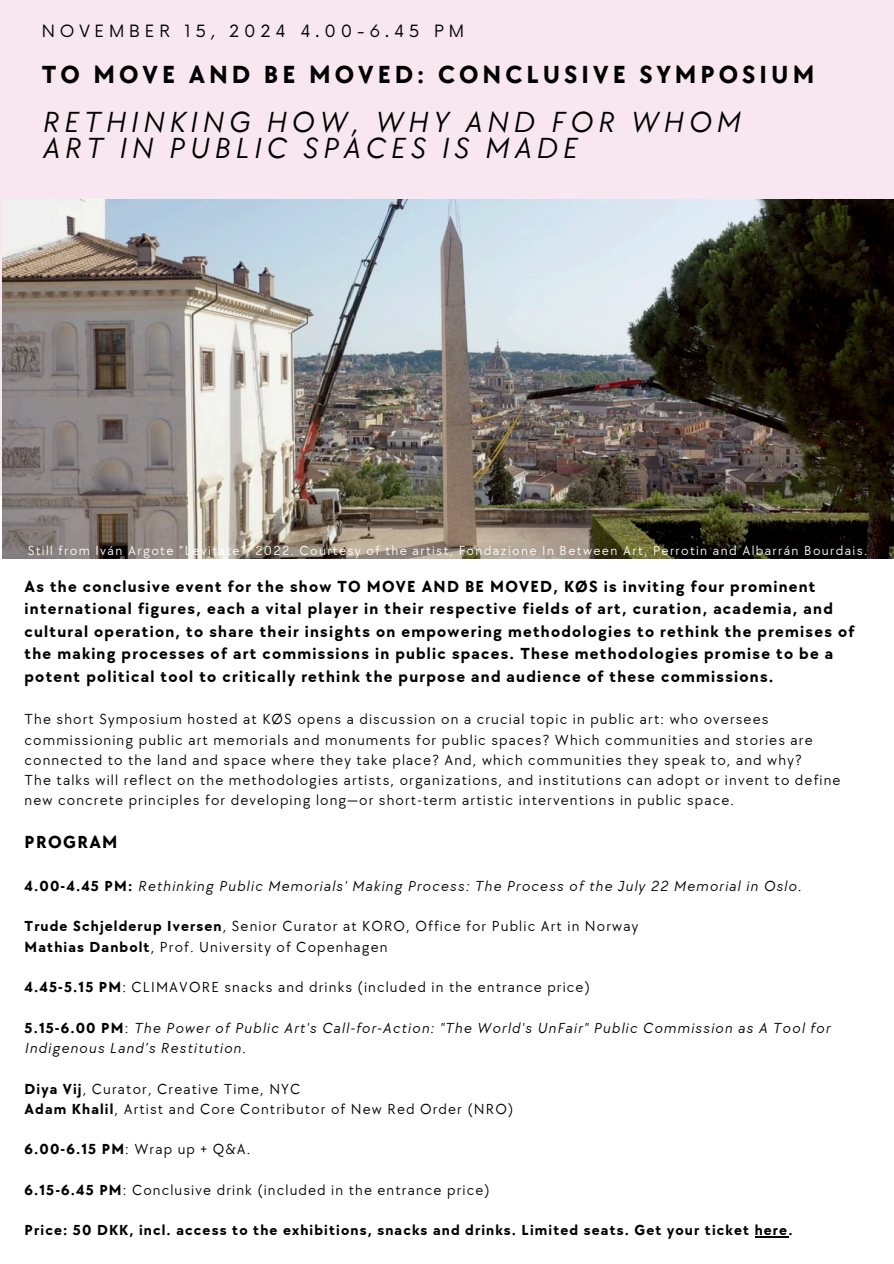
<style>
.page{position:relative;width:894px;height:1264px;background:#fff}
.page>*{position:absolute;margin:0;border:0;box-sizing:border-box;transform-origin:0 0}
.t1{font:italic 30px/25.8px "TT Chocolates";letter-spacing:.155em;color:#000}
.t2{font:700 25.5px "TT Chocolates";letter-spacing:.155em;color:#000}
.t3{font:700 18px "TT Chocolates";letter-spacing:.075em;color:#000}
.t4{font:700 16.5px/22.5px "TT Chocolates";letter-spacing:.075em;color:#000}
.t5{font:16.5px "Now";letter-spacing:.295em;color:#000}
.t6{font:15px/20.2px "TT Chocolates";letter-spacing:.075em;color:#000}
.t7{font:italic 15px/20.2px "TT Chocolates";letter-spacing:.075em;color:#000}
.t8{font:700 15px "TT Chocolates";letter-spacing:.075em;color:#000}
.t9{font:13.5px "TT Chocolates";letter-spacing:.1em;color:#fff}
.s1{font-weight:700;font-style:normal}
.s2{font-weight:700}
.s3{font-style:normal}
</style>
<div class="page">
<div style="left:0;top:72px;width:893px;height:423px;background:#f8e6f1"></div>
<div style="left:0;top:0;width:893px;height:157px;background:#f8e6f1"></div>
<img style="left:2px;top:200px;width:891px;height:359px">
<hr style="left:754px;top:1236px;width:34px;height:1px;background:#000">
<h2 class="t5" style="left:42px;top:21px;width:424px">NOVEMBER 15, 2024 4.00-6.45 PM</h2>
<h1 class="t2" style="left:42px;top:60px;width:774px">TO MOVE AND BE MOVED: CONCLUSIVE SYMPOSIUM</h1>
<p class="t1" style="left:42px;top:110px;width:699px">RETHINKING HOW, WHY AND FOR WHOM<br>ART IN PUBLIC SPACES IS MADE</p>
<h6 class="t9" style="left:28px;top:542px;width:840px">Still from Iván Argote “Levitate”, 2022. Courtesy of the artist, Fondazione In Between Art, Perrotin and Albarrán Bourdais.</h6>
<p class="t4" style="left:25px;top:575px;width:831px">As the conclusive event for the show TO MOVE AND BE MOVED, KØS is inviting four prominent international figures, each a vital player in their respective fields of art, curation, academia, and cultural operation, to share their insights on empowering methodologies to rethink the premises of the making processes of art commissions in public spaces. These methodologies promise to be a potent political tool to critically rethink the purpose and audience of these commissions.</p>
<h5 class="t6" style="left:25px;top:709px;width:789px">The short Symposium hosted at KØS opens a discussion on a crucial topic in public art: who oversees commissioning public art memorials and monuments for public spaces? Which communities and stories are connected to the land and space where they take place? And, which communities they speak to, and why?</h5>
<p class="t6" style="left:25px;top:770px;width:817px">The talks will reflect on the methodologies artists, organizations, and institutions can adopt or invent to define new concrete principles for developing long—or short-term artistic interventions in public space.</p>
<p class="t3" style="left:25px;top:832px;width:94px">PROGRAM</p>
<h3 class="t7" style="left:25px;top:876px;width:778px"><span class="s1">4.00-4.45 PM:</span> Rethinking Public Memorials' Making Process: The Process of the July 22 Memorial in Oslo.</h3>
<p class="t6" style="left:25px;top:916px;width:615px"><span class="s2">Trude Schjelderup Iversen</span>, Senior Curator at KORO, Office for Public Art in Norway</p>
<p class="t6" style="left:25px;top:937px;width:364px"><span class="s2">Mathias Danbolt</span>, Prof. University of Copenhagen</p>
<p class="t6" style="left:25px;top:977px;width:566px"><span class="s2">4.45-5.15 PM</span>: CLIMAVORE snacks and drinks (included in the entrance price)</p>
<p class="t7" style="left:25px;top:1018px;width:806px"><span class="s1">5.15-6.00 PM</span><span class="s3">:</span> The Power of Public Art's Call-for-Action: "The World's UnFair" Public Commission as A Tool for<br>Indigenous Land’s Restitution.</p>
<p class="t6" style="left:25px;top:1078px;width:277px"><span class="s2">Diya Vij</span>, Curator, Creative Time, NYC</p>
<p class="t6" style="left:25px;top:1099px;width:490px"><span class="s2">Adam Khalil</span>, Artist and Core Contributor of New Red Order (NRO)</p>
<p class="t6" style="left:25px;top:1139px;width:227px"><span class="s2">6.00-6.15 PM</span>: Wrap up + Q&amp;A.</p>
<p class="t6" style="left:25px;top:1180px;width:466px"><span class="s2">6.15-6.45 PM</span>: Conclusive drink (included in the entrance price)</p>
<p class="t8" style="left:25px;top:1221px;width:769px">Price: 50 DKK, incl. access to the exhibitions, snacks and drinks. Limited seats. Get your ticket here.</p>
</div>
